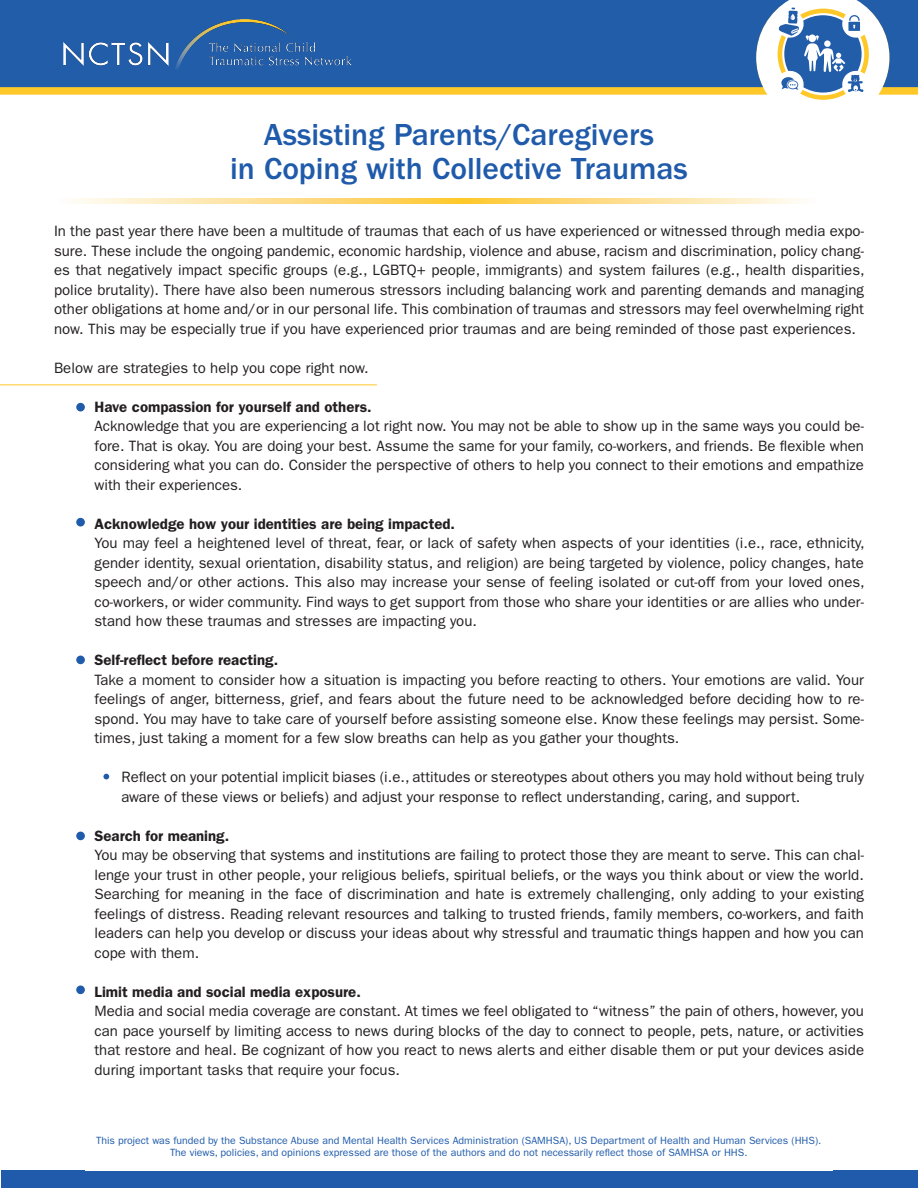
<style>
.page{position:relative;width:918px;height:1188px;background:#fff}
.page>*{position:absolute;margin:0;border:0;box-sizing:border-box;transform-origin:0 0}
.t1{font:500 31.5px "ITC Franklin Gothic Std";color:#1f5baa}
.t2{font:15px/19.5px "ITC Franklin Gothic Std";color:#231f20;text-align:justify}
.t3{font:600 15px "ITC Franklin Gothic Std";color:#231f20}
.t4{font:12px "ITC Franklin Gothic Std";color:#1f5baa}
.t5{font:10.5px "ITC Franklin Gothic Std";color:#1f5baa}
</style>
<div class="page">
<div style="left:1px;top:1171px;width:917px;height:17px;background:#1f5baa"></div>
<svg style="left:76px;top:198px;width:726px;height:6px;background:#fee093"></svg>
<svg style="left:0;top:87px;width:755px;height:8px;background:#fbc935"></svg>
<div style="left:0;top:0;width:755px;height:87px;background:#225daa"></div>
<svg style="left:755px;top:0;width:163px;height:100px"></svg>
<img style="left:49px;top:16px;width:318px;height:75px">
<hr style="left:0;top:384px;width:377px;height:1px;background:#ffc727">
<div style="left:76px;top:403px;width:9px;height:8px;background:#1f5baa;border-radius:50%"></div>
<div style="left:76px;top:656px;width:9px;height:8px;background:#1f5baa;border-radius:50%"></div>
<svg style="left:103px;top:774px;width:6px;height:5px"></svg>
<div style="left:76px;top:518px;width:9px;height:8px;background:#1f5baa;border-radius:50%"></div>
<div style="left:76px;top:832px;width:9px;height:8px;background:#1f5baa;border-radius:50%"></div>
<div style="left:76px;top:985px;width:9px;height:9px;background:#1f5baa;border-radius:50%"></div>
<p class="t1" style="left:264px;top:117px;width:392px">Assisting Parents/Caregivers</p>
<p class="t1" style="left:230px;top:151px;width:459px">in Coping with Collective Traumas</p>
<p class="t2" style="left:54px;top:221px;width:812px">In the past year there have been a multitude of traumas that each of us have experienced or witnessed through media expo&shy;sure. These include the ongoing pandemic, economic hardship, violence and abuse, racism and discrimination, policy chang&shy;es that negatively impact specific groups (e.g., LGBTQ+ people, immigrants) and system failures (e.g., health disparities, police brutality). There have also been numerous stressors including balancing work and parenting demands and managing other obligations at home and/or in our personal life. This combination of traumas and stressors may feel overwhelming right now. This may be especially true if you have experienced prior traumas and are being reminded of those past experiences.</p>
<p class="t2" style="left:54px;top:358px;width:316px">Below are strategies to help you cope right now.</p>
<p class="t3" style="left:94px;top:398px;width:279px">Have compassion for yourself and others.</p>
<p class="t2" style="left:94px;top:416px;width:771px">Acknowledge that you are experiencing a lot right now. You may not be able to show up in the same ways you could be&shy;fore. That is okay. You are doing your best. Assume the same for your family, co-workers, and friends. Be flexible when considering what you can do. Consider the perspective of others to help you connect to their emotions and empathize with their experiences.</p>
<p class="t3" style="left:94px;top:515px;width:362px">Acknowledge how your identities are being impacted.</p>
<p class="t2" style="left:94px;top:533px;width:772px">You may feel a heightened level of threat, fear, or lack of safety when aspects of your identities (i.e., race, ethnicity, gender identity, sexual orientation, disability status, and religion) are being targeted by violence, policy changes, hate speech and/or other actions. This also may increase your sense of feeling isolated or cut-off from your loved ones, co-workers, or wider community. Find ways to get support from those who share your identities or are allies who under&shy;stand how these traumas and stresses are impacting you.</p>
<p class="t3" style="left:94px;top:651px;width:185px">Self-reflect before reacting.</p>
<p class="t2" style="left:94px;top:670px;width:771px">Take a moment to consider how a situation is impacting you before reacting to others. Your emotions are valid. Your feelings of anger, bitterness, grief, and fears about the future need to be acknowledged before deciding how to re&shy;spond. You may have to take care of yourself before assisting someone else. Know these feelings may persist. Some&shy;times, just taking a moment for a few slow breaths can help as you gather your thoughts.</p>
<p class="t2" style="left:122px;top:767px;width:744px">Reflect on your potential implicit biases (i.e., attitudes or stereotypes about others you may hold without being truly aware of these views or beliefs) and adjust your response to reflect understanding, caring, and support.</p>
<p class="t3" style="left:94px;top:827px;width:136px">Search for meaning.</p>
<p class="t2" style="left:94px;top:845px;width:771px">You may be observing that systems and institutions are failing to protect those they are meant to serve. This can chal&shy;lenge your trust in other people, your religious beliefs, spiritual beliefs, or the ways you think about or view the world.<br>Searching for meaning in the face of discrimination and hate is extremely challenging, only adding to your existing feelings of distress. Reading relevant resources and talking to trusted friends, family members, co-workers, and faith leaders can help you develop or discuss your ideas about why stressful and traumatic things happen and how you can cope with them.</p>
<p class="t3" style="left:94px;top:983px;width:268px">Limit media and social media exposure.</p>
<p class="t2" style="left:94px;top:1001px;width:771px">Media and social media coverage are constant. At times we feel obligated to “witness” the pain of others, however, you can pace yourself by limiting access to news during blocks of the day to connect to people, pets, nature, or activities that restore and heal. Be cognizant of how you react to news alerts and either disable them or put your devices aside during important tasks that require your focus.</p>
<p class="t5" style="left:96px;top:1134px;width:727px">This project was funded by the Substance Abuse and Mental Health Services Administration (SAMHSA), US Department of Health and Human Services (HHS).</p>
<p class="t5" style="left:170px;top:1147px;width:579px">The views, policies, and opinions expressed are those of the authors and do not necessarily reflect those of SAMHSA or HHS.</p>
<p class="t4" style="left:237px;top:1151px;width:333px">Assisting Parents/Caregivers in Coping with Collective Traumas</p>
<p class="t4" style="left:597px;top:1151px;width:85px">www.NCTSN.org</p>
</div>
